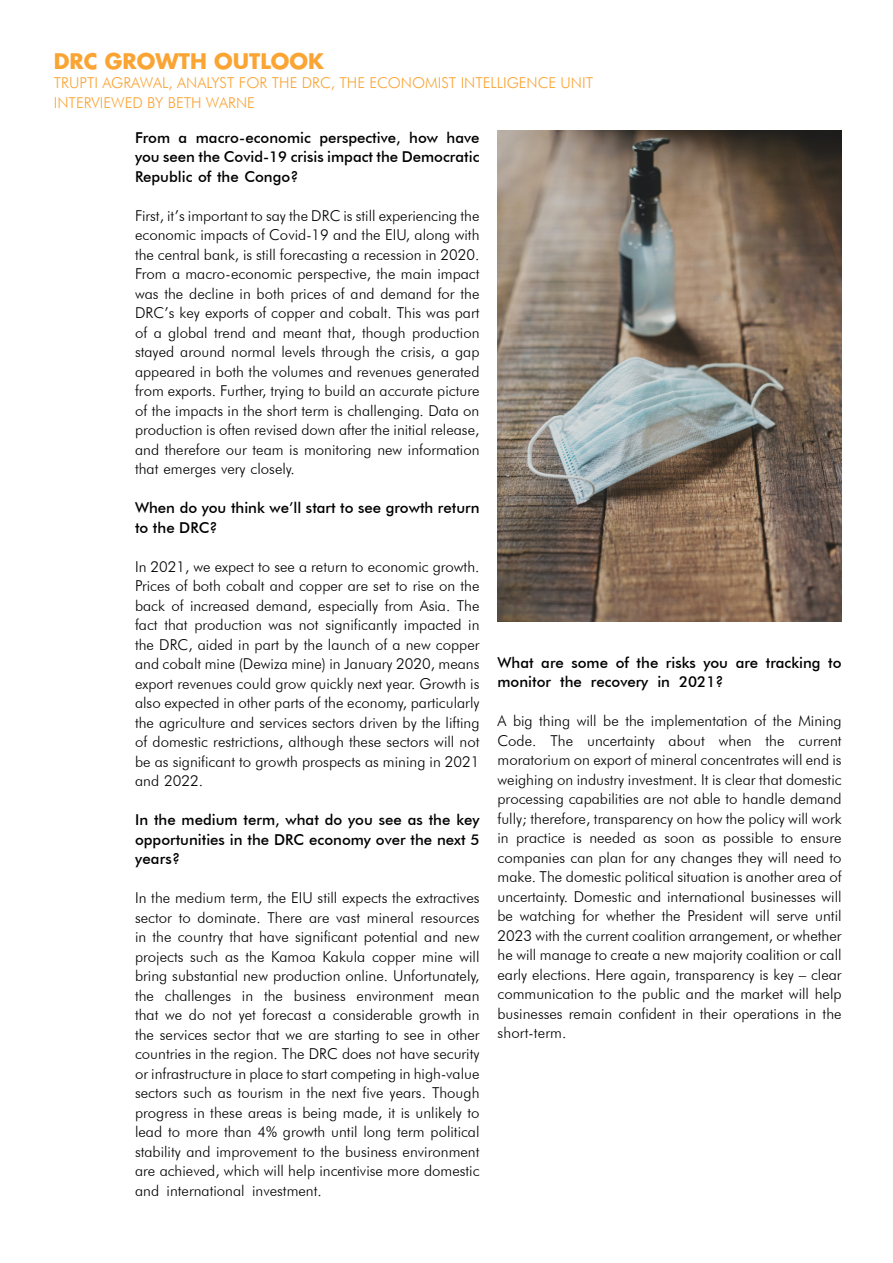
<style>
.page{position:relative;width:893px;height:1263px;background:#fff}
.page>*{position:absolute;margin:0;border:0;box-sizing:border-box;transform-origin:0 0}
.t1{font:700 21px "Futura";color:#faa434}
.t2{font:300 15px/19.5px "Futura BT";color:#000;text-align:justify}
.t3{font:500 15px/19.5px "Futura BT";color:#000;text-align:justify}
.t4{font:300 15px/19.5px "Futura BT";color:#faa434}
</style>
<div class="page">
<img style="left:497px;top:130px;width:345px;height:491px">
<h1 class="t1" style="left:54px;top:46px;width:272px">DRC GROWTH OUTLOOK</h1>
<p class="t4" style="left:54px;top:73px;width:541px">TRUPTI AGRAWAL, ANALYST FOR THE DRC, THE ECONOMIST INTELLIGENCE UNIT<br>INTERVIEWED BY BETH WARNE</p>
<p class="t3" style="left:135px;top:127px;width:346px">From a macro-economic perspective, how have you seen the Covid-19 crisis impact the Democratic Republic of the Congo?</p>
<p class="t2" style="left:135px;top:205px;width:346px">First, it’s important to say the DRC is still experiencing the economic impacts of Covid-19 and the EIU, along with the central bank, is still forecasting a recession in 2020.<br>From a macro-economic perspective, the main impact was the decline in both prices of and demand for the DRC’s key exports of copper and cobalt. This was part of a global trend and meant that, though production stayed around normal levels through the crisis, a gap appeared in both the volumes and revenues generated from exports. Further, trying to build an accurate picture of the impacts in the short term is challenging. Data on production is often revised down after the initial release, and therefore our team is monitoring new information that emerges very closely.</p>
<p class="t3" style="left:135px;top:498px;width:346px">When do you think we’ll start to see growth return to the DRC?</p>
<p class="t2" style="left:135px;top:556px;width:346px">In 2021, we expect to see a return to economic growth.<br>Prices of both cobalt and copper are set to rise on the back of increased demand, especially from Asia. The fact that production was not significantly impacted in the DRC, aided in part by the launch of a new copper and cobalt mine (Dewiza mine) in January 2020, means export revenues could grow quickly next year. Growth is also expected in other parts of the economy, particularly the agriculture and services sectors driven by the lifting of domestic restrictions, although these sectors will not be as significant to growth prospects as mining in 2021 and 2022.</p>
<p class="t3" style="left:135px;top:810px;width:346px">In the medium term, what do you see as the key opportunities in the DRC economy over the next 5 years?</p>
<p class="t2" style="left:135px;top:888px;width:346px">In the medium term, the EIU still expects the extractives sector to dominate. There are vast mineral resources in the country that have significant potential and new projects such as the Kamoa Kakula copper mine will bring substantial new production online. Unfortunately, the challenges in the business environment mean that we do not yet forecast a considerable growth in the services sector that we are starting to see in other countries in the region. The DRC does not have security or infrastructure in place to start competing in high-value sectors such as tourism in the next five years. Though progress in these areas is being made, it is unlikely to lead to more than 4% growth until long term political stability and improvement to the business environment are achieved, which will help incentivise more domestic and international investment.</p>
<p class="t3" style="left:497px;top:652px;width:346px">What are some of the risks you are tracking to monitor the recovery in 2021?</p>
<p class="t2" style="left:497px;top:711px;width:346px">A big thing will be the implementation of the Mining Code. The uncertainty about when the current moratorium on export of mineral concentrates will end is weighing on industry investment. It is clear that domestic processing capabilities are not able to handle demand fully; therefore, transparency on how the policy will work in practice is needed as soon as possible to ensure companies can plan for any changes they will need to make. The domestic political situation is another area of uncertainty. Domestic and international businesses will be watching for whether the President will serve until 2023 with the current coalition arrangement, or whether he will manage to create a new majority coalition or call early elections. Here again, transparency is key – clear communication to the public and the market will help businesses remain confident in their operations in the short-term.</p>
</div>
